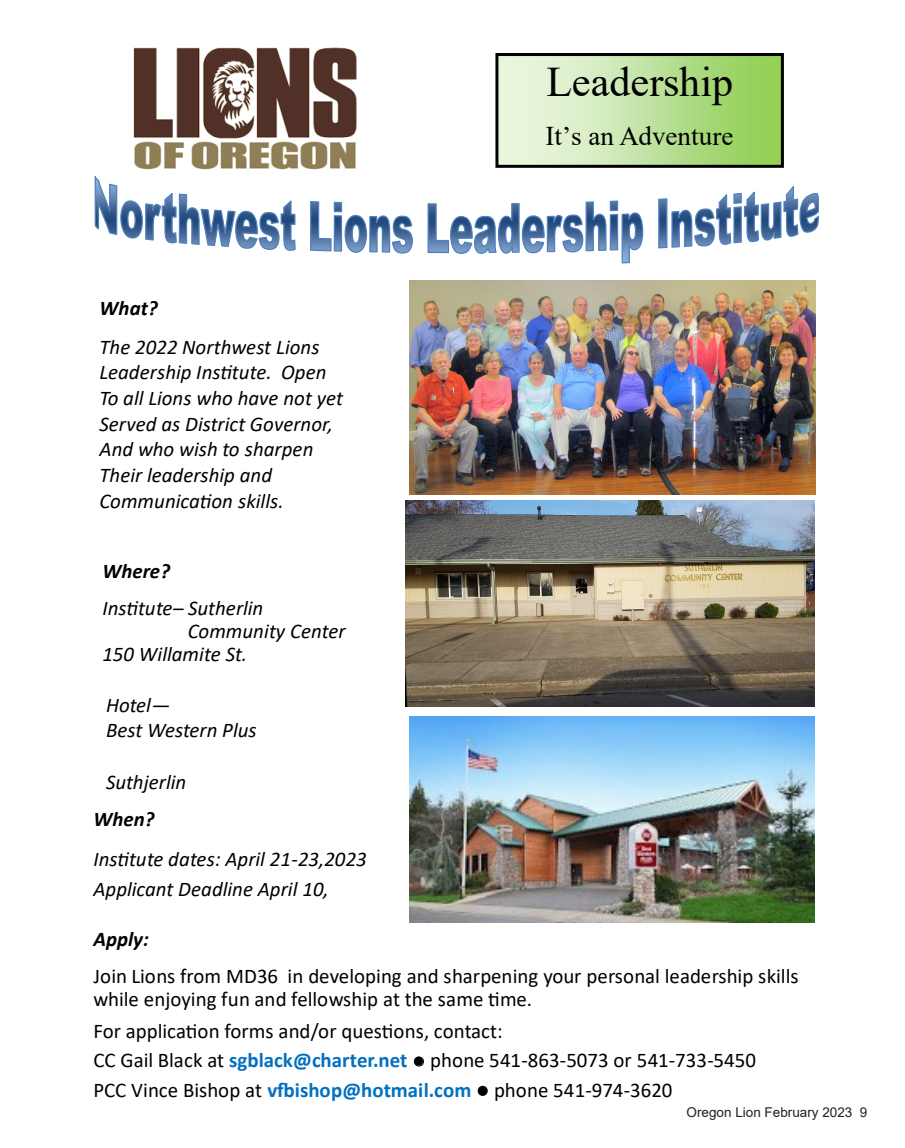
<style>
.page{position:relative;width:905px;height:1148px;background:#fff}
.page>*{position:absolute;margin:0;border:0;box-sizing:border-box;transform-origin:0 0}
.t1{font:42.15px "Times New Roman";color:#000}
.t2{font:27px "Times New Roman";color:#000}
.t3{font:italic 20.85px/25.7px "Calibri";color:#000}
.t4{font:20.85px/37px "Calibri";color:#000}
.t5{font:13.5px "Arial";color:#231f20}
.s1{font-weight:700}
.s2{font-weight:700;font-style:italic}
.s3{font-weight:700;color:#0070c0}
.s4{font-family:"Arial";font-weight:900}
</style>
<div class="page">
<img style="left:133px;top:47px;width:224px;height:123px">
<svg style="left:499px;top:57px;width:280px;height:107px;background:#c2e4a3"></svg>
<div style="left:495px;top:53px;width:288px;height:115px;border:3px solid #000"></div>
<svg style="left:94px;top:176px;width:202px;height:75px"></svg>
<svg style="left:310px;top:201px;width:103px;height:53px"></svg>
<svg style="left:427px;top:200px;width:217px;height:64px"></svg>
<svg style="left:658px;top:186px;width:161px;height:63px"></svg>
<img style="left:410px;top:716px;width:404px;height:206px">
<img style="left:410px;top:281px;width:405px;height:213px">
<img style="left:406px;top:501px;width:408px;height:205px">
<p class="t3" style="left:99px;top:287px;width:221px;line-height:39.3px"><span class="s1">What?<br></span>The 2022 Northwest Lions</p>
<p class="t3" style="left:99px;top:359px;width:245px">Leadership Institute. Open<br>To all Lions who have not yet<br>Served as District Governor,<br>And who wish to sharpen<br>Their leadership and<br>Communication skills.</p>
<p class="t3" style="left:102px;top:552px;width:162px;line-height:37px"><span class="s1">Where?<br></span>Institute– Sutherlin</p>
<p class="t3" style="left:102px;top:619px;width:245px;line-height:23.1px;text-indent:85px">Community Center<br>150 Willamite St.</p>
<p class="t3" style="left:106px;top:691px;width:152px">Hotel—<br>Best Western Plus</p>
<p class="t3" style="left:106px;top:768px;width:82px">Suthjerlin</p>
<p class="t1" style="left:546px;top:52px;width:188px">Leadership</p>
<p class="t2" style="left:545px;top:117px;width:189px">It’s an Adventure</p>
<p class="t3" style="left:93px;top:798px;width:275px;line-height:39.6px"><span class="s1">When?<br></span>Institute dates: April 21-23,2023</p>
<p class="t3" style="left:93px;top:875px;width:237px">Applicant Deadline April 10,</p>
<p class="t4" style="left:93px;top:919px;width:706px"><span class="s2">Apply:<br></span>Join Lions from MD36 in developing and sharpening your personal leadership skills</p>
<p class="t4" style="left:93px;top:982px;width:440px;line-height:32.1px">while enjoying fun and fellowship at the same time.<br>For application forms and/or questions, contact:</p>
<p class="t4" style="left:93px;top:1045px;width:664px;line-height:29.2px">CC Gail Black at <span class="s3">sgblack@charter.net</span> <span class="s4">●</span> phone 541-863-5073 or 541-733-5450<br>PCC Vince Bishop at <span class="s3">vfbishop@hotmail.com</span> <span class="s4">●</span> phone 541-974-3620</p>
<p class="t5" style="left:686px;top:1102px;width:182px">Oregon Lion February 2023 9</p>
</div>
